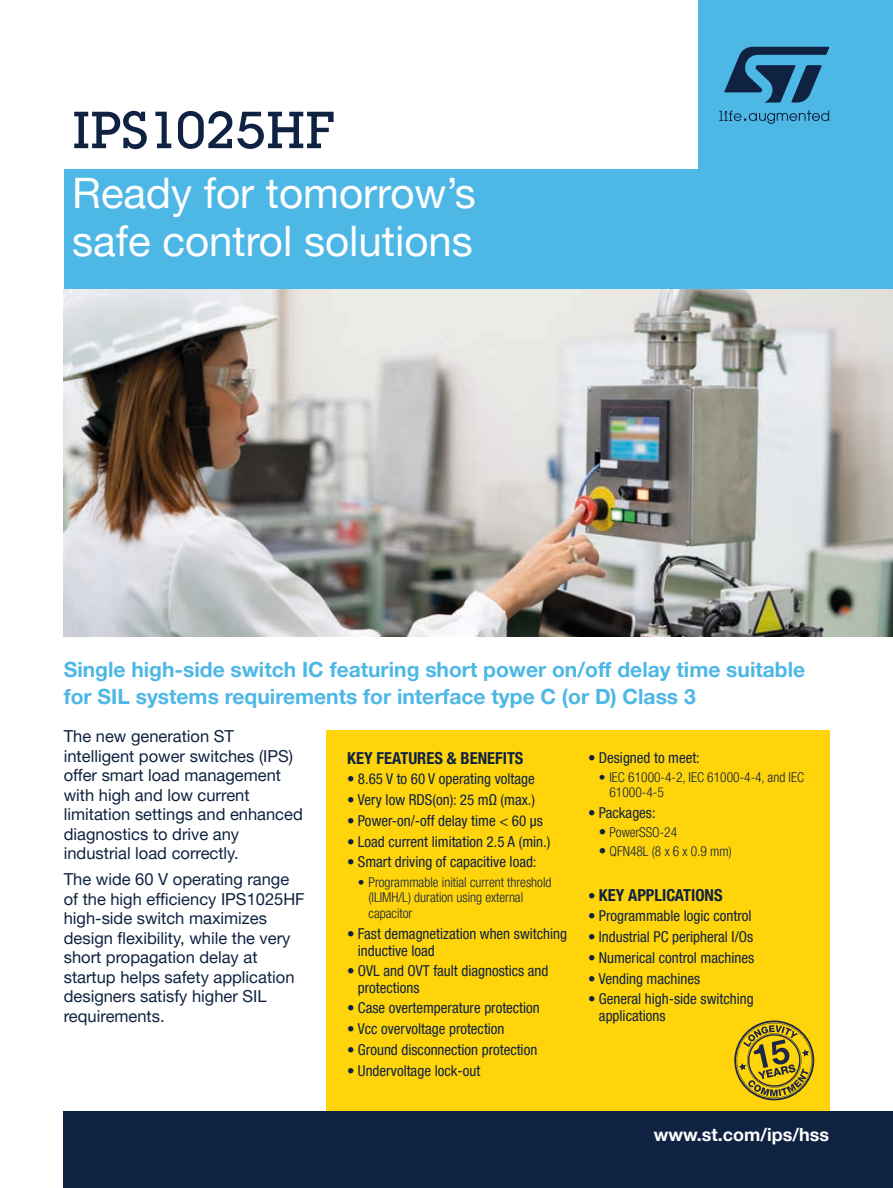
<style>
.page{position:relative;width:893px;height:1188px;background:#fff}
.page>*{position:absolute;margin:0;border:0;box-sizing:border-box;transform-origin:0 0}
.t1{font:500 51px "Lubalin Graph Std";color:#0f2241}
.t2{font:42px/48px "Helvetica Neue LT Pro";color:#fff}
.t3{font:700 21px/27px "Helvetica Neue LT Pro";color:#4db7e6}
.t4{font:700 18px "Helvetica Neue LT Pro";color:#fff}
.t5{font:16.5px/19.5px "Helvetica Neue LT Pro";color:#0f2241}
.t6{font:700 condensed 16.5px "Helvetica Neue LT Pro";color:#0f2241}
.t7{font:condensed 15px/16.5px "Helvetica Neue LT Pro";color:#0f2241}
.t8{font:300 condensed 13.5px/15px "Helvetica Neue LT Pro";color:#0f2241}
.s1{font-weight:400}
.s2{font-weight:400;font-size:15px}
</style>
<div class="page">
<div style="left:698px;top:0;width:195px;height:627px;background:#4db7e6"></div>
<div style="left:64px;top:169px;width:829px;height:129px;background:#4db7e6"></div>
<svg style="left:724px;top:47px;width:105px;height:56px"></svg>
<svg style="left:719px;top:110px;width:110px;height:14px"></svg>
<img style="left:64px;top:290px;width:829px;height:347px">
<div style="left:326px;top:731px;width:503px;height:403px;background:#ffd40a"></div>
<div style="left:64px;top:1111px;width:829px;height:77px;background:#0f2241"></div>
<svg style="left:734px;top:1020px;width:81px;height:81px"></svg>
<h1 class="t1" style="left:72px;top:98px;width:263px">IPS1025HF</h1>
<h2 class="t2" style="left:72px;top:168px;width:405px">Ready for tomorrow’s safe control solutions</h2>
<h3 class="t3" style="left:64px;top:656px;width:743px">Single high-side switch IC featuring short power on/off delay time suitable for SIL systems requirements for interface type C (or D) Class 3</h3>
<p class="t5" style="left:64px;top:726px;width:241px">The new generation ST intelligent power switches (IPS) offer smart load management with high and low current limitation settings and enhanced diagnostics to drive any industrial load correctly.</p>
<p class="t5" style="left:64px;top:869px;width:242px">The wide 60 V operating range of the high efficiency IPS1025HF high-side switch maximizes design flexibility, while the very short propagation delay at startup helps safety application designers satisfy higher SIL requirements.</p>
<p class="t6" style="left:347px;top:748px;width:178px">KEY FEATURES &amp; BENEFITS</p>
<p class="t7" style="left:347px;top:771px;width:189px">• 8.65 V to 60 V operating voltage</p>
<p class="t7" style="left:347px;top:792px;width:189px">• Very low RDS(on): 25 mΩ (max.)</p>
<p class="t7" style="left:347px;top:812px;width:197px">• Power-on/-off delay time &lt; 60 µs</p>
<p class="t7" style="left:347px;top:833px;width:205px">• Load current limitation 2.5 A (min.)</p>
<p class="t7" style="left:347px;top:854px;width:191px">• Smart driving of capacitive load:</p>
<p class="t8" style="left:368px;top:874px;width:184px;text-indent:-11px"><span class="s1">•</span> Programmable initial current threshold (ILIMH/L) duration using external</p>
<p class="t8" style="left:368px;top:906px;width:45px">capacitor</p>
<p class="t7" style="left:358px;top:925px;width:211px;text-indent:-11px">• Fast demagnetization when switching inductive load</p>
<p class="t7" style="left:358px;top:963px;width:192px;text-indent:-11px">• OVL and OVT fault diagnostics and protections</p>
<p class="t7" style="left:347px;top:1000px;width:194px">• Case overtemperature protection</p>
<p class="t7" style="left:347px;top:1021px;width:159px">• Vcc overvoltage protection</p>
<p class="t7" style="left:347px;top:1041px;width:192px">• Ground disconnection protection</p>
<p class="t7" style="left:347px;top:1062px;width:134px">• Undervoltage lock-out</p>
<p class="t7" style="left:588px;top:749px;width:113px">• Designed to meet:</p>
<p class="t8" style="left:609px;top:770px;width:196px;text-indent:-11px"><span class="s1">•</span> IEC 61000-4-2, IEC 61000-4-4, and IEC<br>61000-4-5</p>
<p class="t7" style="left:588px;top:804px;width:69px">• Packages:</p>
<p class="t8" style="left:599px;top:825px;width:80px"><span class="s2">•</span> PowerSSO-24</p>
<p class="t8" style="left:599px;top:844px;width:134px"><span class="s2">•</span> QFN48L (8 x 6 x 0.9 mm)</p>
<p class="t6" style="left:588px;top:885px;width:136px"><span class="s2">•</span> KEY APPLICATIONS</p>
<p class="t7" style="left:588px;top:908px;width:165px">• Programmable logic control</p>
<p class="t7" style="left:588px;top:928px;width:167px">• Industrial PC peripheral I/Os</p>
<p class="t7" style="left:588px;top:949px;width:167px">• Numerical control machines</p>
<p class="t7" style="left:588px;top:970px;width:113px">• Vending machines</p>
<p class="t7" style="left:599px;top:991px;width:156px;text-indent:-11px">• General high-side switching applications</p>
<p class="t4" style="left:654px;top:1124px;width:177px">www.st.com/ips/hss</p>
</div>
